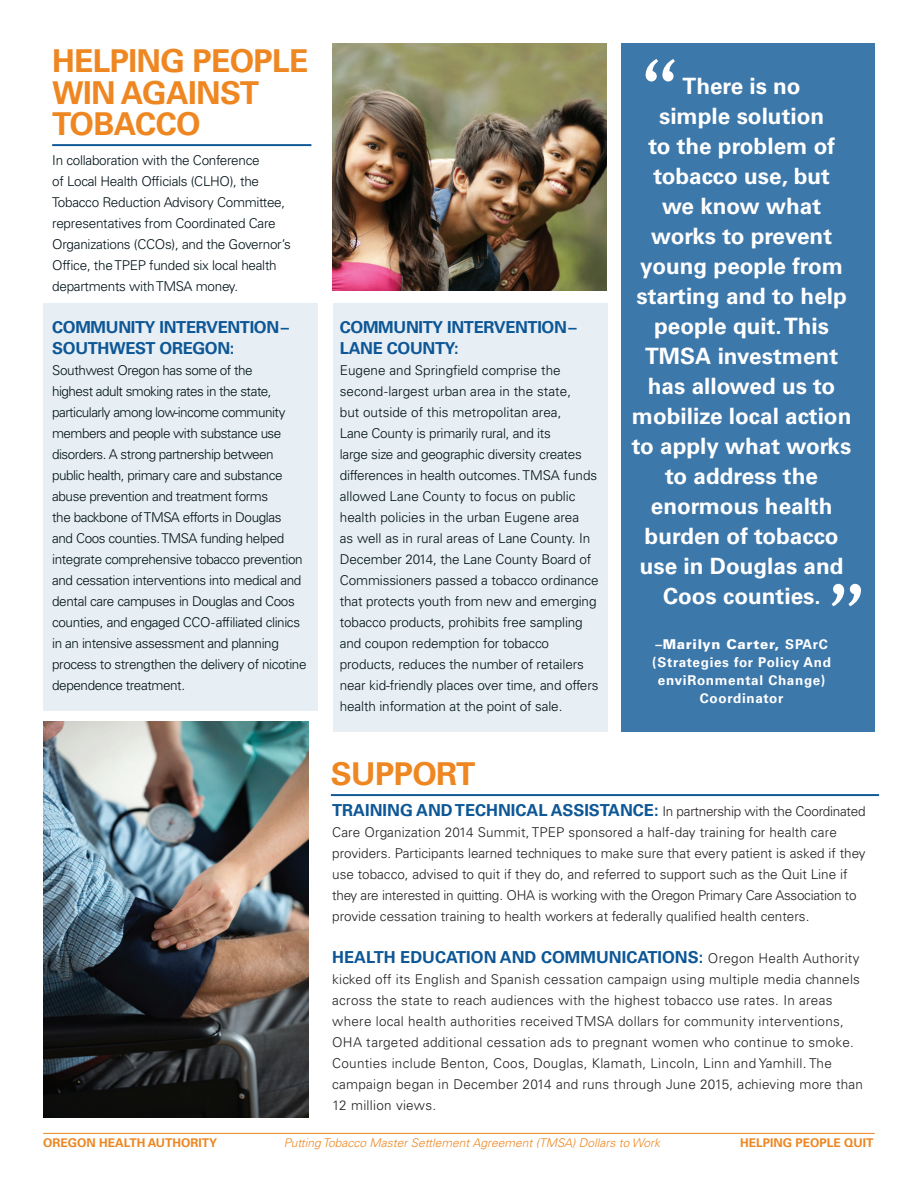
<style>
.page{position:relative;width:918px;height:1188px;background:#fff}
.page>*{position:absolute;margin:0;border:0;box-sizing:border-box;transform-origin:0 0}
.t1{font:54px "Base Nine B";color:#fff}
.t2{font:700 31.5px/31.5px "Univers LT Std";letter-spacing:-.02em;color:#ee8722}
.t3{font:700 22.5px/30px "Univers";color:#fff;text-align:center}
.t4{font:700 16.5px "Univers";color:#0d5796}
.t5{font:700 16.5px/21px "Univers LT Std";letter-spacing:-.02em;color:#0d5796}
.t6{font:300 13.5px/21px "Univers LT Std";letter-spacing:-.02em;color:#001218}
.t7{font:300 13.5px/21px "Univers";letter-spacing:.02em;color:#231f20}
.t8{font:300 13.5px/21px "Univers";color:#231f20}
.t9{font:700 13.5px/18px "Univers";letter-spacing:.05em;color:#fff;text-align:center}
.t10{font:italic 300 12px "Univers";color:#ed8722}
.t11{font:700 12px "Univers";color:#ed8722}
.s1{font-family:"Univers";color:#231f20}
.s2{font-weight:900}
.s3{font-weight:300;font-size:13.5px;color:#231f20}
</style>
<div class="page">
<hr style="left:43px;top:1133px;width:832px;height:1px;background:#ed8722">
<div style="left:43px;top:304px;width:275px;height:407px;background:#e7eef4"></div>
<div style="left:333px;top:304px;width:275px;height:428px;background:#e7eef4"></div>
<hr style="left:52px;top:144px;width:259px;height:2px;background:#0d5796">
<div style="left:621px;top:43px;width:254px;height:689px;background:#3d78ab"></div>
<img style="left:43px;top:722px;width:266px;height:396px">
<hr style="left:331px;top:794px;width:548px;height:2px;background:#0d5796">
<img style="left:333px;top:43px;width:274px;height:248px">
<h2 class="t2" style="left:52px;top:46px;width:258px">HELPING PEOPLE<br>WIN AGAINST<br>TOBACCO</h2>
<p class="t6" style="left:52px;top:150px;width:240px">In collaboration with the Conference<br>of Local Health Officials (CLHO), the Tobacco Reduction Advisory Committee, representatives from Coordinated Care Organizations (CCOs), and the Governor’s Office, the TPEP funded six local health departments with TMSA money.</p>
<p class="t5" style="left:52px;top:317px;width:239px">COMMUNITY INTERVENTION–<br>SOUTHWEST OREGON:</p>
<p class="t6" style="left:52px;top:360px;width:256px">Southwest Oregon has some of the<br>highest adult smoking rates in the state, particularly among low-income community members and people with substance use disorders. A strong partnership between public health, primary care and substance abuse prevention and treatment forms<br>the backbone of TMSA efforts in Douglas<br>and Coos counties. TMSA funding helped integrate comprehensive tobacco prevention and cessation interventions into medical and dental care campuses in Douglas and Coos counties, and engaged CCO<span class="s1">-</span>affiliated clinics in an intensive assessment and planning process to strengthen the delivery of nicotine dependence treatment.</p>
<p class="t5" style="left:340px;top:317px;width:239px">COMMUNITY INTERVENTION–<br>LANE COUNTY:</p>
<p class="t6" style="left:340px;top:360px;width:260px">Eugene and Springfield comprise the second<span class="s1">-</span>largest urban area in the state,<br>but outside of this metropolitan area,<br>Lane County is primarily rural, and its<br>large size and geographic diversity creates differences in health outcomes. TMSA funds allowed Lane County to focus on public health policies in the urban Eugene area<br>as well as in rural areas of Lane County. In December 2014, the Lane County Board of Commissioners passed a tobacco ordinance that protects youth from new and emerging tobacco products, prohibits free sampling and coupon redemption for tobacco products, reduces the number of retailers near kid-friendly places over time, and offers health information at the point of sale.</p>
<h1 class="t1" style="left:639px;top:46px;width:44px">“</h1>
<p class="t3" style="left:632px;top:71px;width:221px">There is no<br>simple solution<br>to the problem of tobacco use, but<br>we know what works to prevent young people from starting and to help people quit. This<br>TMSA investment has allowed us to mobilize local action to apply what works to address the enormous health burden of tobacco use in Douglas and<br>Coos counties.</p>
<p class="t9" style="left:652px;top:635px;width:180px">–<span class="s2">Marilyn Carter,</span> SPArC (Strategies for Policy And enviRonmental Change)<br>Coordinator</p>
<h1 class="t1" style="left:868px;top:619px;width:44px;rotate:-180deg">“</h1>
<h2 class="t2" style="left:331px;top:759px;width:146px">SUPPORT</h2>
<p class="t4" style="left:332px;top:801px;width:535px">TRAINING AND TECHNICAL ASSISTANCE: <span class="s3">In partnership with the Coordinated</span></p>
<p class="t8" style="left:332px;top:822px;width:535px">Care Organization 2014 Summit, TPEP sponsored a half-day training for health care providers. Participants learned techniques to make sure that every patient is asked if they use tobacco, advised to quit if they do, and referred to support such as the Quit Line if they are interested in quitting. OHA is working with the Oregon Primary Care Association to provide cessation training to health workers at federally qualified health centers.</p>
<p class="t4" style="left:332px;top:948px;width:529px">HEALTH EDUCATION AND COMMUNICATIONS: <span class="s3">Oregon Health Authority</span></p>
<p class="t7" style="left:332px;top:969px;width:532px">kicked off its English and Spanish cessation campaign using multiple media channels across the state to reach audiences with the highest tobacco use rates. In areas where local health authorities received TMSA dollars for community interventions, OHA targeted additional cessation ads to pregnant women who continue to smoke.<br>Counties include Benton, Coos, Douglas, Klamath, Lincoln, Linn and Yamhill. The campaign began in December 2014 and runs through June 2015, achieving more than 12 million views.</p>
<p class="t11" style="left:43px;top:1136px;width:175px">OREGON HEALTH AUTHORITY</p>
<p class="t10" style="left:284px;top:1136px;width:378px">Putting Tobacco Master Settlement Agreement (TMSA) Dollars to Work</p>
<p class="t11" style="left:740px;top:1136px;width:135px">HELPING PEOPLE QUIT</p>
</div>
